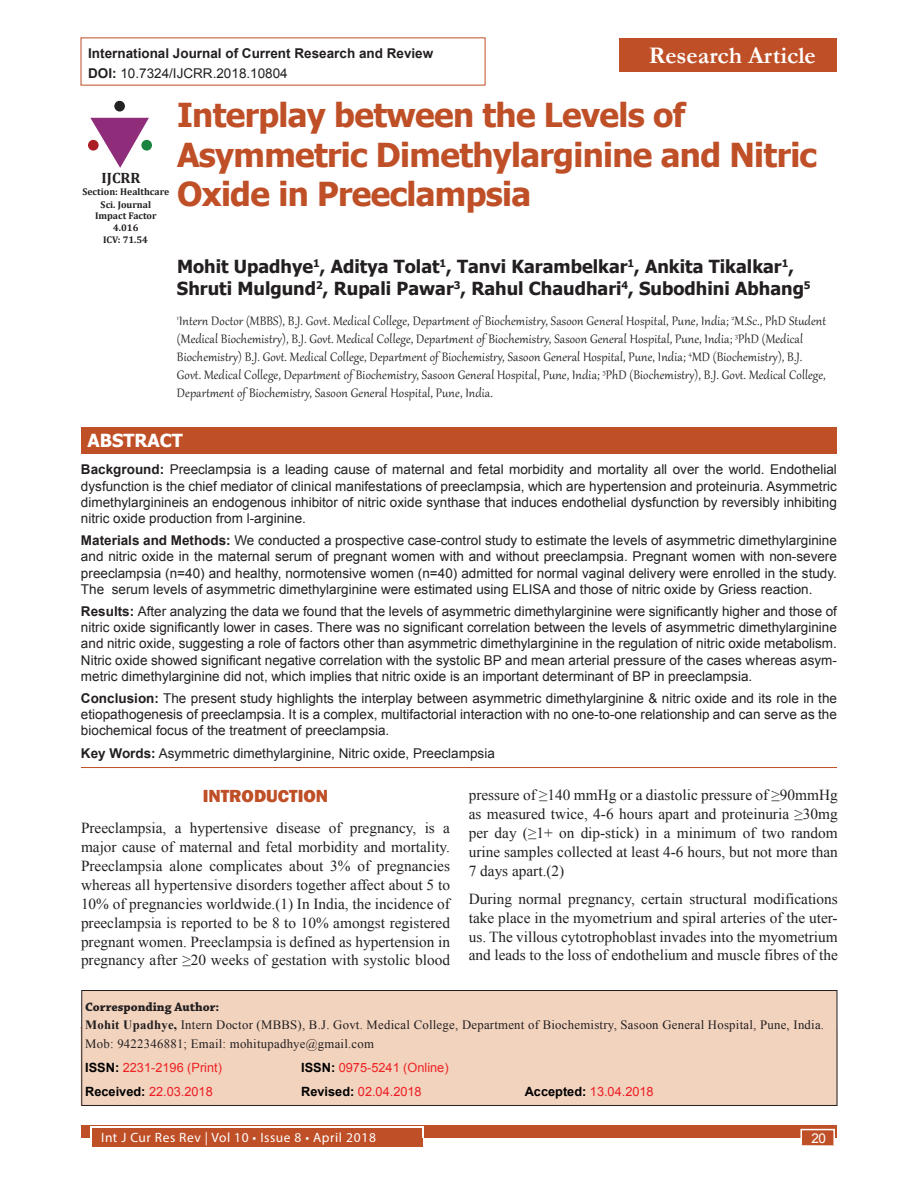
<style>
.page{position:relative;width:918px;height:1188px;background:#fff}
.page>*{position:absolute;margin:0;border:0;box-sizing:border-box;transform-origin:0 0}
.Article_title{font:700 33px/39.6px "Tahoma";letter-spacing:-.02em;color:#bf4f27}
.Articles{font:700 24px "Garamond";color:#fff}
.Author_name{font:700 18px/21.6px "Tahoma";color:#231f20}
.Head_1{font:800 18px "Franklin Gothic";color:#bf4f27}
.t1{font:700 18px "Tahoma";color:#fff}
.Text{font:15.3px/18.9px "Times New Roman";color:#231f20;text-align:justify}
.Author_affiliation{font:15px/18px "Gabriola";letter-spacing:.01em;color:#231f20}
.t2{font:700 15px "Cambria";color:#231f20}
.Abstract_text{font:13.5px/16.2px "Arial";color:#231f20;text-align:justify}
.t3{font:700 13.5px "Arial";color:#231f20}
.t4{font:13.5px "Myriad Pro";letter-spacing:.04em;color:#fff}
.t5{font:13.5px "Arial";color:#fff}
.Corresponding_text{font:12.75px "Times New Roman";letter-spacing:.02em;color:#231f20}
.Corresponding_text-2{font:12.75px "Arial";color:#ed1c24}
.Corresponding_text-3{font:12.75px "Arial";color:#ed2224}
.Corresponding_head{font:700 12.75px "Chaparral Pro";color:#231f20}
.t6{font:700 9.75px/11.7px "Cambria";color:#231f20;text-align:center}
.s1{font-weight:700}
.s2{font-weight:700;color:#000}
</style>
<div class="page">
<div style="left:81px;top:1125px;width:756px;height:13px;background:#bf4f27"></div>
<div style="left:92px;top:1128px;width:330px;height:19px;background:#bf4f27"></div>
<hr style="left:90px;top:1127px;width:333px;height:1px;background:#fff">
<svg style="left:90px;top:1128px;width:2px;height:10px"></svg>
<svg style="left:422px;top:1127px;width:2px;height:11px"></svg>
<div style="left:800px;top:1129px;width:35px;height:17px;background:#bf4f27;border:2px solid #fff"></div>
<hr style="left:81px;top:767px;width:756px;height:1px;background:#bf4f27">
<div style="left:81px;top:427px;width:756px;height:27px;background:#bf4f27"></div>
<div style="left:81px;top:990px;width:756px;height:116px;background:#f2d3be;border:1px solid #231f20"></div>
<svg style="left:90px;top:118px;width:59px;height:50px"></svg>
<div style="left:141px;top:140px;width:11px;height:11px;background:#198340;border-radius:50%"></div>
<div style="left:114px;top:101px;width:11px;height:11px;background:#232222;border-radius:50%"></div>
<div style="left:88px;top:140px;width:11px;height:11px;background:#ab1e23;border-radius:50%"></div>
<div style="left:620px;top:38px;width:217px;height:34px;background:#bf4f27"></div>
<p class="Articles" style="left:649px;top:39px;width:169px">Research Article</p>
<p class="t3" style="left:88px;top:44px;width:347px">International Journal of Current Research and Review</p>
<p class="Abstract_text" style="left:88px;top:66px;width:201px"><span class="s1">DOI:</span> 10.7324/IJCRR.2018.10804</p>
<p class="Article_title" style="left:177px;top:93px;width:642px">Interplay between the Levels of<br>Asymmetric Dimethylarginine and Nitric<br>Oxide in Preeclampsia</p>
<p class="t2" style="left:102px;top:167px;width:40px">IJCRR</p>
<p class="t6" style="left:82px;top:185px;width:88px">Section: Healthcare</p>
<p class="t6" style="left:95px;top:198px;width:63px">Sci. Journal<br>Impact Factor<br>4.016</p>
<p class="t6" style="left:103px;top:233px;width:46px">ICV: 71.54</p>
<p class="Author_name" style="left:177px;top:255px;width:635px">Mohit Upadhye<sup>1</sup>, Aditya Tolat<sup>1</sup>, Tanvi Karambelkar<sup>1</sup>, Ankita Tikalkar<sup>1</sup>,<br>Shruti Mulgund<sup>2</sup>, Rupali Pawar<sup>3</sup>, Rahul Chaudhari<sup>4</sup>, Subodhini Abhang<sup>5</sup></p>
<p class="Author_affiliation" style="left:177px;top:310px;width:651px"><sup>1</sup>Intern Doctor (MBBS), B.J. Govt. Medical College, Department of Biochemistry, Sasoon General Hospital, Pune, India; <sup>2</sup>M.Sc., PhD Student (Medical Biochemistry), B.J. Govt. Medical College, Department of Biochemistry, Sasoon General Hospital, Pune, India; <sup>3</sup>PhD (Medical Biochemistry) B.J. Govt. Medical College, Department of Biochemistry, Sasoon General Hospital, Pune, India; <sup>4</sup>MD (Biochemistry), B.J.<br>Govt. Medical College, Department of Biochemistry, Sasoon General Hospital, Pune, India; <sup>5</sup>PhD (Biochemistry), B.J. Govt. Medical College, Department of Biochemistry, Sasoon General Hospital, Pune, India.</p>
<p class="t1" style="left:87px;top:428px;width:97px">ABSTRACT</p>
<p class="Abstract_text" style="left:81px;top:462px;width:757px"><span class="s1">Background:</span> Preeclampsia is a leading cause of maternal and fetal morbidity and mortality all over the world. Endothelial dysfunction is the chief mediator of clinical manifestations of preeclampsia, which are hypertension and proteinuria. Asymmetric dimethylarginineis an endogenous inhibitor of nitric oxide synthase that induces endothelial dysfunction by reversibly inhibiting nitric oxide production from l-arginine.</p>
<p class="Abstract_text" style="left:81px;top:532px;width:757px"><span class="s1">Materials and Methods:</span> We conducted a prospective case-control study to estimate the levels of asymmetric dimethylarginine and nitric oxide in the maternal serum of pregnant women with and without preeclampsia. Pregnant women with non-severe preeclampsia (n=40) and healthy, normotensive women (n=40) admitted for normal vaginal delivery were enrolled in the study.<br>The serum levels of asymmetric dimethylarginine were estimated using ELISA and those of nitric oxide by Griess reaction.</p>
<p class="Abstract_text" style="left:81px;top:603px;width:758px"><span class="s1">Results:</span> After analyzing the data we found that the levels of asymmetric dimethylarginine were significantly higher and those of nitric oxide significantly lower in cases. There was no significant correlation between the levels of asymmetric dimethylarginine and nitric oxide, suggesting a role of factors other than asymmetric dimethylarginine in the regulation of nitric oxide metabolism.<br>Nitric oxide showed significant negative correlation with the systolic BP and mean arterial pressure of the cases whereas asym&shy;metric dimethylarginine did not, which implies that nitric oxide is an important determinant of BP in preeclampsia.</p>
<p class="Abstract_text" style="left:81px;top:690px;width:758px"><span class="s1">Conclusion:</span> The present study highlights the interplay between asymmetric dimethylarginine &amp; nitric oxide and its role in the etiopathogenesis of preeclampsia. It is a complex, multifactorial interaction with no one-to-one relationship and can serve as the biochemical focus of the treatment of preeclampsia.</p>
<p class="Abstract_text" style="left:81px;top:745px;width:415px"><span class="s1">Key Words:</span> Asymmetric dimethylarginine, Nitric oxide, Preeclampsia</p>
<p class="Head_1" style="left:203px;top:785px;width:127px">INTRODUCTION</p>
<p class="Text" style="left:81px;top:818px;width:371px">Preeclampsia, a hypertensive disease of pregnancy, is a major cause of maternal and fetal morbidity and mortality.<br>Preeclampsia alone complicates about 3% of pregnancies whereas all hypertensive disorders together affect about 5 to 10% of pregnancies worldwide.(1) In India, the incidence of preeclampsia is reported to be 8 to 10% amongst registered pregnant women. Preeclampsia is defined as hypertension in pregnancy after ≥20 weeks of gestation with systolic blood</p>
<p class="Text" style="left:469px;top:785px;width:371px">pressure of ≥140 mmHg or a diastolic pressure of ≥90mmHg as measured twice, 4-6 hours apart and proteinuria ≥30mg per day (≥1+ on dip-stick) in a minimum of two random urine samples collected at least 4-6 hours, but not more than 7 days apart.(2)</p>
<p class="Text" style="left:469px;top:889px;width:371px">During normal pregnancy, certain structural modifications take place in the myometrium and spiral arteries of the uter&shy;us. The villous cytotrophoblast invades into the myometrium and leads to the loss of endothelium and muscle fibres of the</p>
<p class="Corresponding_head" style="left:85px;top:1000px;width:136px">Corresponding Author:</p>
<p class="Corresponding_text" style="left:85px;top:1017px;width:740px"><span class="s1">Mohit Upadhye,</span> Intern Doctor (MBBS), B.J. Govt. Medical College, Department of Biochemistry, Sasoon General Hospital, Pune, India.</p>
<p class="Corresponding_text" style="left:85px;top:1035px;width:290px">Mob: 9422346881; Email: mohitupadhye@gmail.com</p>
<p class="Corresponding_text-3" style="left:85px;top:1059px;width:138px"><span class="s2">ISSN:</span> 2231-2196 (Print)</p>
<p class="Corresponding_text-3" style="left:301px;top:1059px;width:149px"><span class="s2">ISSN:</span> 0975-5241 (Online)</p>
<p class="Corresponding_text-2" style="left:85px;top:1083px;width:129px"><span class="s2">Received:</span> 22.03.2018</p>
<p class="Corresponding_text-2" style="left:301px;top:1083px;width:122px"><span class="s2">Revised:</span> 02.04.2018</p>
<p class="Corresponding_text-2" style="left:525px;top:1083px;width:130px"><span class="s2">Accepted:</span> 13.04.2018</p>
<p class="t4" style="left:101px;top:1129px;width:277px">Int J Cur Res Rev | Vol 10 • Issue 8 • April 2018</p>
<p class="t5" style="left:812px;top:1130px;width:16px">20</p>
</div>
